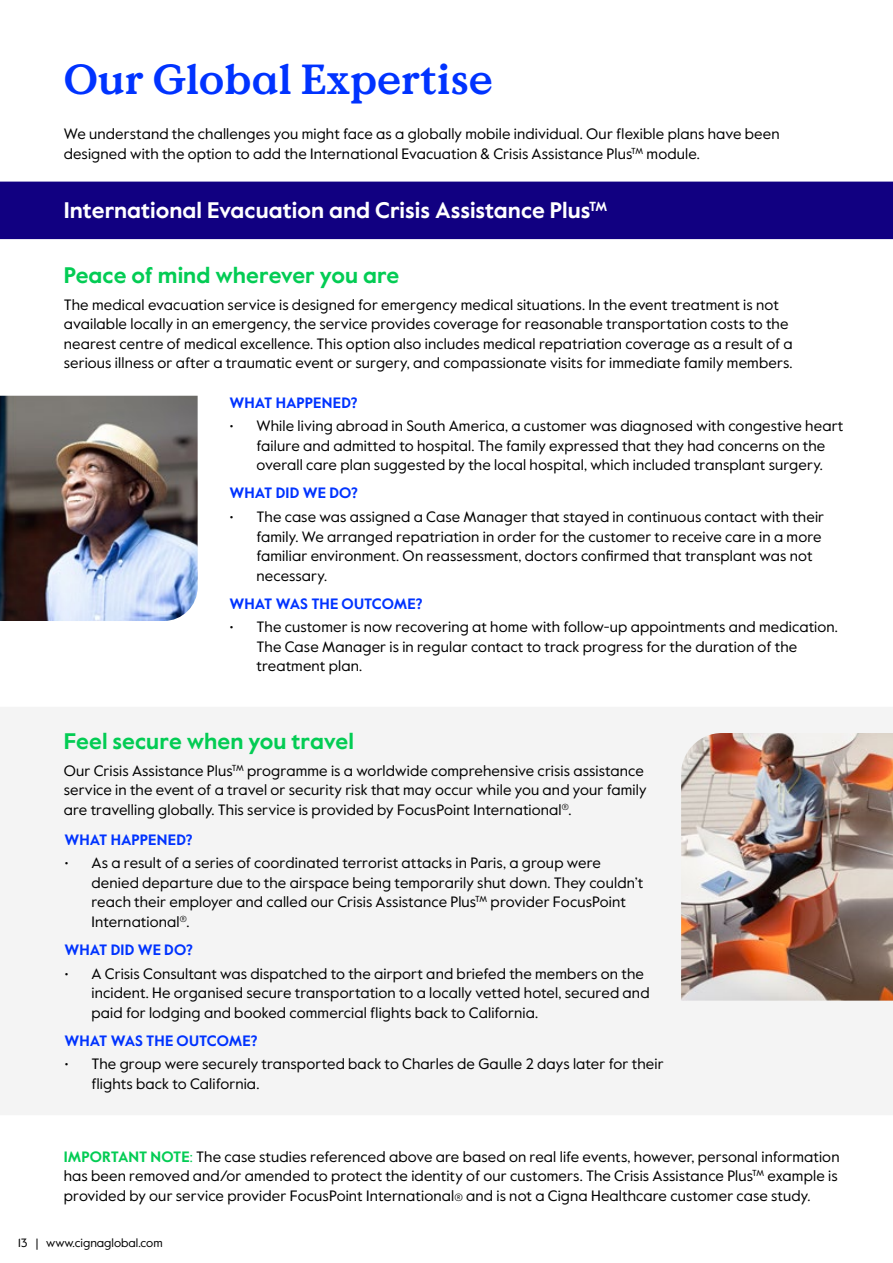
<style>
.page{position:relative;width:893px;height:1263px;background:#fff}
.page>*{position:absolute;margin:0;border:0;box-sizing:border-box;transform-origin:0 0}
.t1{font:700 42px "Value Serif Pro";color:#03f}
.t2{font:700 22.5px "Value Sans Pro";color:#03cc54}
.t3{font:700 22.5px "Value Sans Pro";color:#fff}
.t4{font:15px/19.5px "Value Sans Pro";letter-spacing:.01em;color:#000}
.t5{font:700 15px "Value Sans Pro";color:#03f}
.t6{font:12px "Value Sans Pro";color:#000}
.s1{font-weight:700;color:#03cc54}
.s2{color:#03cc54}
.s3{font-size:10.5px}
</style>
<div class="page">
<div style="left:0;top:707px;width:893px;height:408px;background:#f4f4f4"></div>
<img style="left:681px;top:733px;width:212px;height:268px">
<div style="left:0;top:182px;width:893px;height:57px;background:#110081"></div>
<img style="left:0;top:396px;width:198px;height:225px">
<h1 class="t1" style="left:64px;top:54px;width:431px">Our Global Expertise</h1>
<p class="t4" style="left:64px;top:125px;width:717px">We understand the challenges you might face as a globally mobile individual. Our flexible plans have been designed with the option to add the International Evacuation &amp; Crisis Assistance Plus<sup>TM</sup> module.</p>
<h2 class="t3" style="left:64px;top:197px;width:545px">International Evacuation and Crisis Assistance Plus<sup>TM</sup></h2>
<h2 class="t2" style="left:64px;top:261px;width:337px">Peace of mind wherever you are</h2>
<p class="t4" style="left:64px;top:295px;width:730px">The medical evacuation service is designed for emergency medical situations. In the event treatment is not available locally in an emergency, the service provides coverage for reasonable transportation costs to the nearest centre of medical excellence. This option also includes medical repatriation coverage as a result of a serious illness or after a traumatic event or surgery, and compassionate visits for immediate family members.</p>
<p class="t5" style="left:230px;top:393px;width:130px">WHAT HAPPENED?</p>
<p class="t4" style="left:230px;top:417px;width:615px;text-align:center">• While living abroad in South America, a customer was diagnosed with congestive heart failure and admitted to hospital. The family expressed that they had concerns on the overall care plan suggested by the local hospital, which included transplant surgery.</p>
<p class="t5" style="left:230px;top:484px;width:130px">WHAT DID WE DO?</p>
<p class="t4" style="left:256px;top:507px;width:569px;text-indent:-27px">• The case was assigned a Case Manager that stayed in continuous contact with their family. We arranged repatriation in order for the customer to receive care in a more familiar environment. On reassessment, doctors confirmed that transplant was not necessary.</p>
<p class="t5" style="left:230px;top:594px;width:195px">WHAT WAS THE OUTCOME?</p>
<p class="t4" style="left:256px;top:618px;width:583px;text-indent:-27px">• The customer is now recovering at home with follow-up appointments and medication.<br>The Case Manager is in regular contact to track progress for the duration of the treatment plan.</p>
<h2 class="t2" style="left:64px;top:727px;width:292px">Feel secure when you travel</h2>
<p class="t4" style="left:64px;top:761px;width:584px">Our Crisis Assistance Plus<sup>TM</sup> programme is a worldwide comprehensive crisis assistance service in the event of a travel or security risk that may occur while you and your family are travelling globally. This service is provided by FocusPoint International<sup>®</sup>.</p>
<p class="t5" style="left:64px;top:830px;width:130px">WHAT HAPPENED?</p>
<p class="t4" style="left:91px;top:854px;width:553px;text-indent:-27px">• As a result of a series of coordinated terrorist attacks in Paris, a group were denied departure due to the airspace being temporarily shut down. They couldn’t reach their employer and called our Crisis Assistance Plus<sup>TM</sup> provider FocusPoint International<sup>®</sup>.</p>
<p class="t5" style="left:64px;top:941px;width:130px">WHAT DID WE DO?</p>
<p class="t4" style="left:91px;top:964px;width:560px;text-indent:-27px">• A Crisis Consultant was dispatched to the airport and briefed the members on the incident. He organised secure transportation to a locally vetted hotel, secured and paid for lodging and booked commercial flights back to California.</p>
<p class="t5" style="left:64px;top:1031px;width:195px">WHAT WAS THE OUTCOME?</p>
<p class="t4" style="left:91px;top:1055px;width:574px;text-indent:-27px">• The group were securely transported back to Charles de Gaulle 2 days later for their flights back to California.</p>
<p class="t4" style="left:64px;top:1147px;width:777px"><span class="s1">IMPORTANT NOTE</span><span class="s2">:</span> The case studies referenced above are based on real life events, however, personal information has been removed and/or amended to protect the identity of our customers. The Crisis Assistance Plus<sup>TM</sup> example is provided by our service provider FocusPoint International<span class="s3">®</span> and is not a Cigna Healthcare customer case study.</p>
<p class="t6" style="left:18px;top:1235px;width:146px">13 | www.cignaglobal.com</p>
</div>
